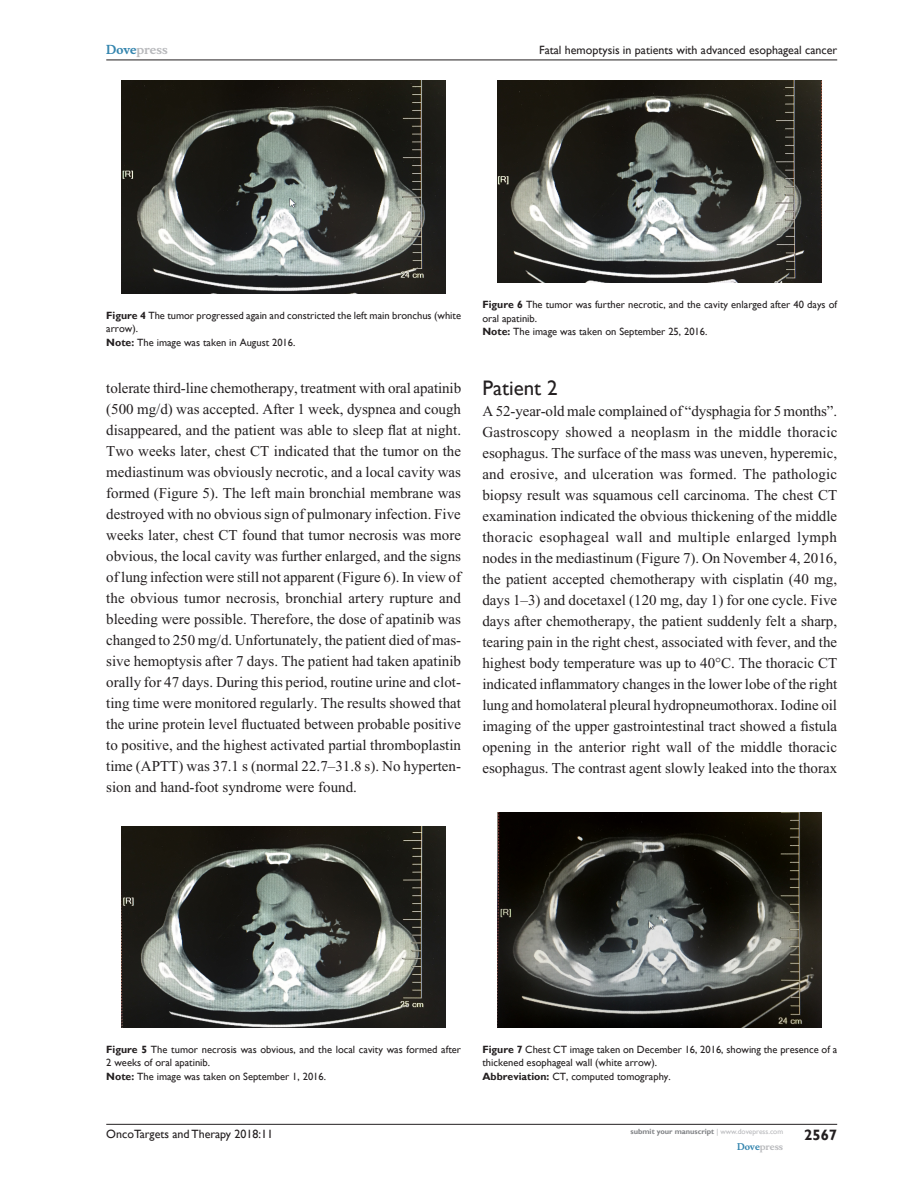
<style>
.page{position:relative;width:918px;height:1188px;background:#fff}
.page>*{position:absolute;margin:0;border:0;box-sizing:border-box;transform-origin:0 0}
.t1{font:21px "Gill Sans";color:#231f20}
.TxF{font:15px/21px "Times New Roman";color:#231f20;text-align:justify}
.RunFolio-R{font:700 15px "Gill Sans";color:#231f20}
.RunH-R{font:12px "Gill Sans";color:#231f20}
.RunF-R{font:12px "Gill Sans";color:#231f20}
.RunH-Brand-R{font:700 12px "Musee";color:#b8b9bc}
.FigC{font:10.5px/13.5px "Gill Sans";color:#231f20}
.FigSNRI{font:10.5px "Gill Sans";color:#231f20}
.RunF-Brand-R{font:700 9px "Musee";color:#b8b9bc}
.RunF-SubmityourMS-R{font:700 7.5px "Gill Sans";color:#808285}
.s1{color:#3485ae}
.s2{font-weight:700}
.s3{font-weight:400;color:#b8b9bc}
</style>
<div class="page">
<hr style="left:106px;top:1124px;width:731px;height:1px;background:#231f20">
<hr style="left:106px;top:60px;width:731px;height:1px;background:#231f20">
<img style="left:122px;top:81px;width:324px;height:213px">
<img style="left:122px;top:827px;width:324px;height:200px">
<img style="left:498px;top:81px;width:324px;height:202px">
<img style="left:498px;top:813px;width:324px;height:214px">
<p class="RunH-Brand-R" style="left:106px;top:43px;width:63px"><span class="s1">Dove</span>press</p>
<p class="RunH-R" style="left:539px;top:43px;width:300px">Fatal hemoptysis in patients with advanced esophageal cancer</p>
<p class="FigC" style="left:106px;top:309px;width:356px"><span class="s2">Figure 4</span> The tumor progressed again and constricted the left main bronchus (white arrow).</p>
<p class="FigSNRI" style="left:106px;top:336px;width:191px"><span class="s2">Note:</span> The image was taken in August 2016.</p>
<p class="FigC" style="left:482px;top:298px;width:356px"><span class="s2">Figure 6</span> The tumor was further necrotic, and the cavity enlarged after 40 days of oral apatinib.</p>
<p class="FigSNRI" style="left:482px;top:325px;width:227px"><span class="s2">Note:</span> The image was taken on September 25, 2016.</p>
<p class="TxF" style="left:106px;top:377px;width:356px">tolerate third-line chemotherapy, treatment with oral apatinib (500 mg/d) was accepted. After 1 week, dyspnea and cough disappeared, and the patient was able to sleep flat at night.<br>Two weeks later, chest CT indicated that the tumor on the mediastinum was obviously necrotic, and a local cavity was formed (Figure 5). The left main bronchial membrane was destroyed with no obvious sign of pulmonary infection. Five weeks later, chest CT found that tumor necrosis was more obvious, the local cavity was further enlarged, and the signs of lung infection were still not apparent (Figure 6). In view of the obvious tumor necrosis, bronchial artery rupture and bleeding were possible. Therefore, the dose of apatinib was changed to 250 mg/d. Unfortunately, the patient died of mas&shy;sive hemoptysis after 7 days. The patient had taken apatinib orally for 47 days. During this period, routine urine and clot&shy;ting time were monitored regularly. The results showed that the urine protein level fluctuated between probable positive to positive, and the highest activated partial thromboplastin time (APTT) was 37.1 s (normal 22.7–31.8 s). No hyperten&shy;sion and hand-foot syndrome were found.</p>
<h2 class="t1" style="left:482px;top:376px;width:77px">Patient 2</h2>
<p class="TxF" style="left:482px;top:401px;width:357px">A 52-year-old male complained of “dysphagia for 5 months”.<br>Gastroscopy showed a neoplasm in the middle thoracic esophagus. The surface of the mass was uneven, hyperemic, and erosive, and ulceration was formed. The pathologic biopsy result was squamous cell carcinoma. The chest CT examination indicated the obvious thickening of the middle thoracic esophageal wall and multiple enlarged lymph nodes in the mediastinum (Figure 7). On November 4, 2016, the patient accepted chemotherapy with cisplatin (40 mg, days 1–3) and docetaxel (120 mg, day 1) for one cycle. Five days after chemotherapy, the patient suddenly felt a sharp, tearing pain in the right chest, associated with fever, and the highest body temperature was up to 40 C. The thoracic CT indicated inflammatory changes in the lower lobe of the right lung and homolateral pleural hydropneumothorax. Iodine oil imaging of the upper gastrointestinal tract showed a fistula opening in the anterior right wall of the middle thoracic esophagus. The contrast agent slowly leaked into the thorax</p>
<p class="FigC" style="left:106px;top:1042px;width:356px"><span class="s2">Figure 5</span> The tumor necrosis was obvious, and the local cavity was formed after<br>2 weeks of oral apatinib.</p>
<p class="FigSNRI" style="left:106px;top:1070px;width:221px"><span class="s2">Note:</span> The image was taken on September 1, 2016.</p>
<p class="FigC" style="left:482px;top:1042px;width:356px"><span class="s2">Figure 7</span> Chest CT image taken on December 16, 2016, showing the presence of a thickened esophageal wall (white arrow).</p>
<p class="FigSNRI" style="left:482px;top:1070px;width:190px"><span class="s2">Abbreviation:</span> CT, computed tomography.</p>
<p class="RunF-R" style="left:106px;top:1127px;width:168px">OncoTargets and Therapy 2018:11</p>
<p class="RunF-SubmityourMS-R" style="left:631px;top:1127px;width:154px">submit your manuscript <span class="s3">| www.dovepress.com</span></p>
<p class="RunF-Brand-R" style="left:737px;top:1141px;width:48px"><span class="s1">Dove</span>press</p>
<p class="RunFolio-R" style="left:804px;top:1126px;width:35px">2567</p>
</div>
